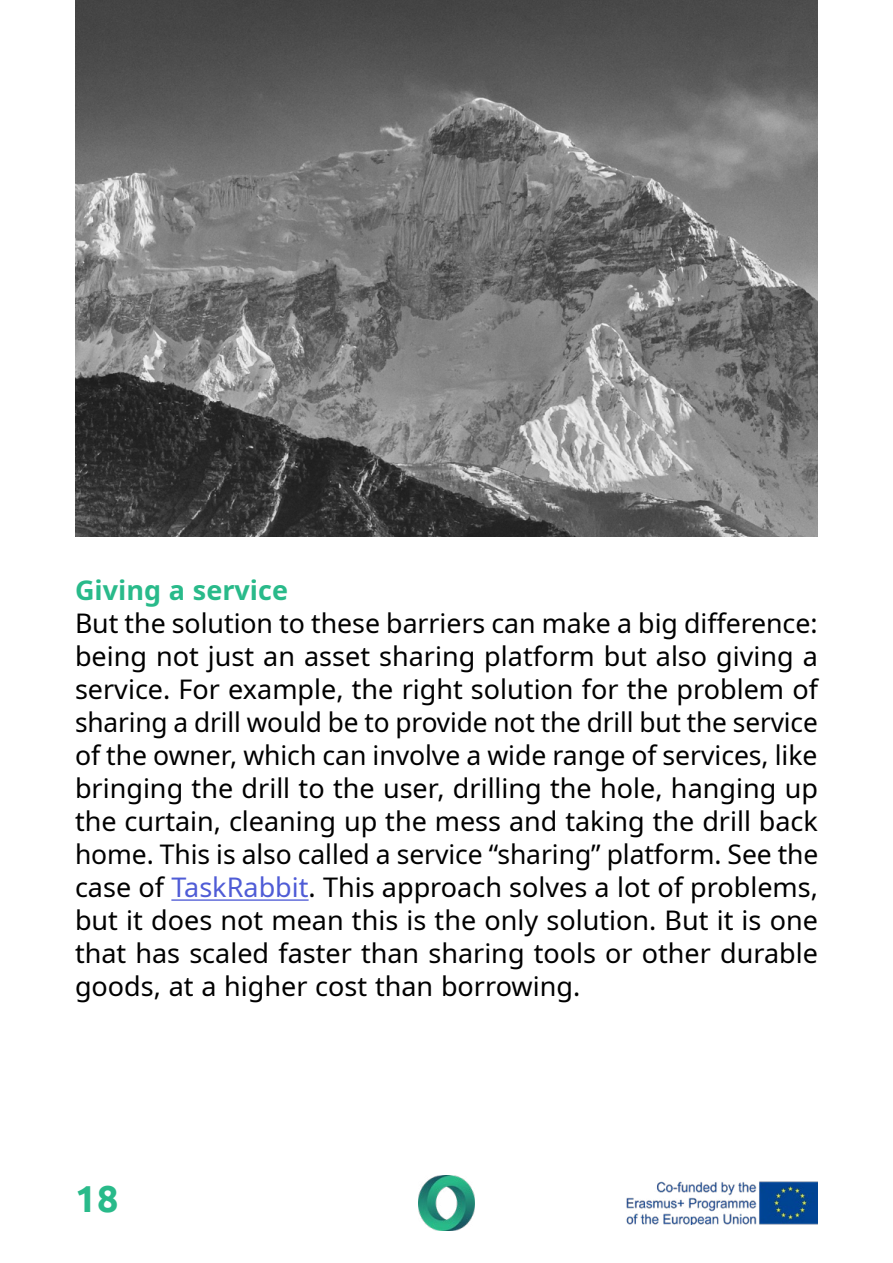
<style>
.page{position:relative;width:893px;height:1263px;background:#fff}
.page>*{position:absolute;margin:0;border:0;box-sizing:border-box;transform-origin:0 0}
.t1{font:700 37.5px "Ubuntu";color:#29ba8a}
.t2{font:27px/33px "Noto Sans";color:#000;text-align:justify}
.t3{font:700 27px "Noto Sans";color:#29ba8a}
.s1{color:#4f5cd6}
</style>
<div class="page">
<img style="left:626px;top:1181px;width:192px;height:43px">
<img style="left:419px;top:1175px;width:55px;height:56px">
<hr style="left:171px;top:899px;width:138px;height:2px;background:#4f5cd6">
<img style="left:75px;top:0;width:743px;height:537px">
<p class="t3" style="left:75px;top:571px;width:215px">Giving a service</p>
<p class="t2" style="left:75px;top:608px;width:745px">But the solution to these barriers can make a big difference: being not just an asset sharing platform but also giving a service. For example, the right solution for the problem of sharing a drill would be to provide not the drill but the service of the owner, which can involve a wide range of services, like bringing the drill to the user, drilling the hole, hanging up the curtain, cleaning up the mess and taking the drill back home. This is also called a service “sharing” platform. See the case of <span class="s1">TaskRabbit</span>. This approach solves a lot of problems, but it does not mean this is the only solution. But it is one that has scaled faster than sharing tools or other durable goods, at a higher cost than borrowing.</p>
<h1 class="t1" style="left:75px;top:1175px;width:45px">18</h1>
</div>
